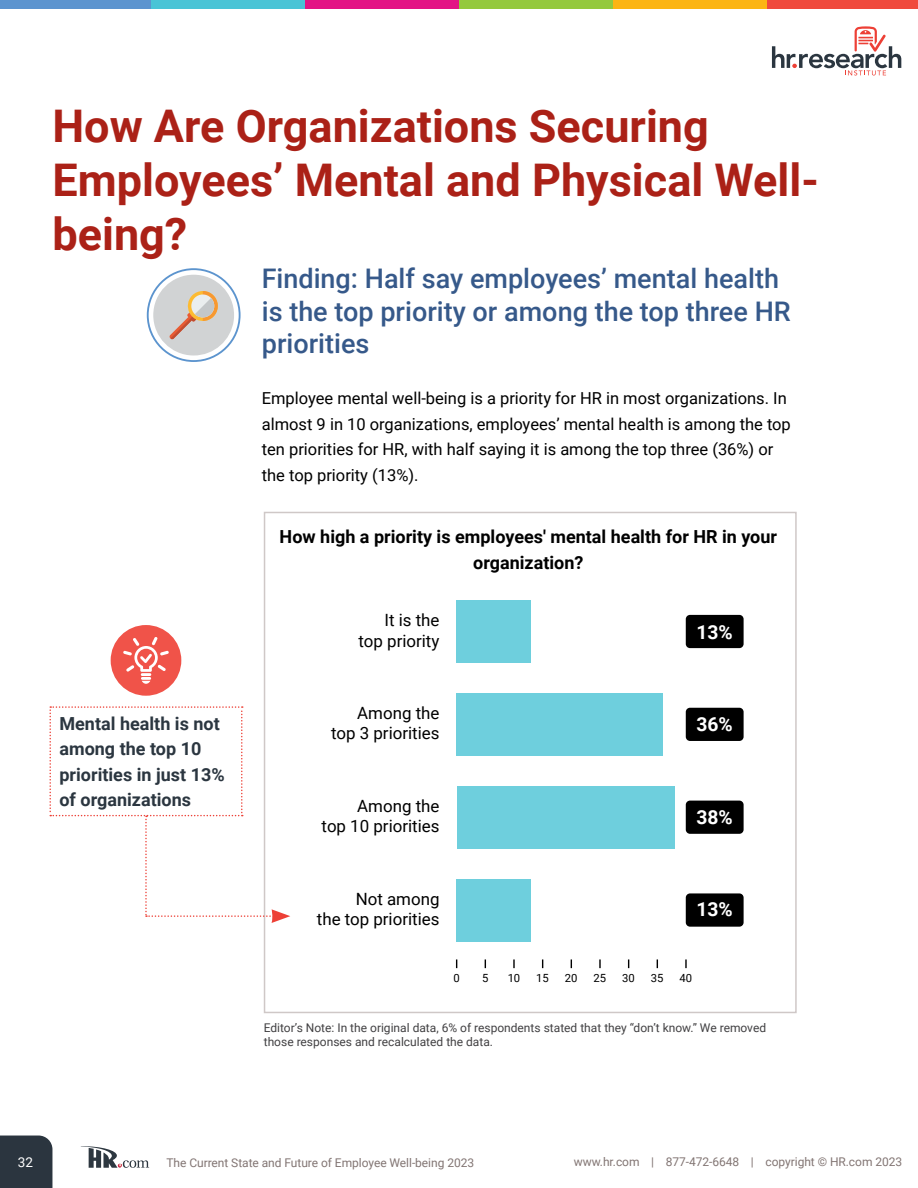
<style>
.page{position:relative;width:918px;height:1188px;background:#fff}
.page>*{position:absolute;margin:0;border:0;box-sizing:border-box;transform-origin:0 0}
.t1{font:700 45px/54px "Roboto";color:#ab2117}
.t2{font:500 27px/32.4px "Roboto";color:#36598a}
.t3{font:700 19.35px "Roboto";color:#fff}
.t4{font:700 18px/25.5px "Roboto";color:#2b3640}
.t5{font:700 18px/25.5px "Roboto";color:#000;text-align:center}
.t6{font:16.95px/20.2px "Roboto";color:#000;text-align:right}
.t7{font:16.5px/25.5px "Roboto";color:#000}
.t8{font:13.5px "Roboto";color:#fff}
.t9{font:12px/14.4px "Roboto";color:#414042}
.t10{font:12px "Roboto";letter-spacing:-.005em;color:#827573}
.t11{font:11.25px "Roboto";color:#000}
</style>
<div class="page">
<div style="left:0;top:1136px;width:52px;height:52px;background:#2b353f"></div>
<svg style="left:81px;top:1146px;width:68px;height:22px"></svg>
<div style="left:111px;top:625px;width:70px;height:71px;background:#f05349;border-radius:50%"></div>
<svg style="left:123px;top:637px;width:46px;height:47px"></svg>
<svg style="left:513px;top:959px;width:2px;height:9px"></svg>
<svg style="left:599px;top:959px;width:2px;height:9px"></svg>
<svg style="left:685px;top:959px;width:2px;height:9px"></svg>
<div style="left:457px;top:879px;width:74px;height:62px;background:#6ecfdd"></div>
<div style="left:457px;top:786px;width:218px;height:62px;background:#6ecfdd"></div>
<div style="left:457px;top:693px;width:206px;height:63px;background:#6ecfdd"></div>
<div style="left:457px;top:600px;width:74px;height:63px;background:#6ecfdd"></div>
<div style="left:686px;top:801px;width:58px;height:33px;background:#000;border-radius:4px"></div>
<div style="left:686px;top:708px;width:58px;height:33px;background:#000;border-radius:4px"></div>
<div style="left:686px;top:615px;width:58px;height:33px;background:#000;border-radius:4px"></div>
<div style="left:686px;top:893px;width:58px;height:34px;background:#000;border-radius:4px"></div>
<div style="left:264px;top:512px;width:533px;height:501px;border:2px solid #cfc8c7"></div>
<svg style="left:49px;top:706px;width:241px;height:217px"></svg>
<div style="left:147px;top:268px;width:94px;height:94px;border:2px solid #5c94ce;border-radius:50%"></div>
<svg style="left:153px;top:275px;width:81px;height:81px"></svg>
<div style="left:0;top:0;width:151px;height:9px;background:#5c94cf"></div>
<div style="left:151px;top:0;width:154px;height:9px;background:#4ac4d6"></div>
<div style="left:305px;top:0;width:154px;height:9px;background:#e31485"></div>
<div style="left:459px;top:0;width:154px;height:9px;background:#94c93d"></div>
<div style="left:613px;top:0;width:154px;height:9px;background:#fcb514"></div>
<div style="left:767px;top:0;width:151px;height:9px;background:#f04a3d"></div>
<svg style="left:772px;top:26px;width:129px;height:50px"></svg>
<h1 class="t1" style="left:52px;top:97px;width:768px">How Are Organizations Securing<br>Employees’ Mental and Physical Well&shy;being?</h1>
<h2 class="t2" style="left:262px;top:262px;width:530px">Finding: Half say employees’ mental health is the top priority or among the top three HR priorities</h2>
<p class="t7" style="left:262px;top:385px;width:531px">Employee mental well-being is a priority for HR in most organizations. In almost 9 in 10 organizations, employees’ mental health is among the top ten priorities for HR, with half saying it is among the top three (36%) or the top priority (13%).</p>
<p class="t5" style="left:280px;top:524px;width:499px">How high a priority is employees' mental health for HR in your organization?</p>
<p class="t4" style="left:59px;top:710px;width:167px">Mental health is not among the top 10 priorities in just 13% of organizations</p>
<p class="t6" style="left:359px;top:610px;width:82px">It is the top priority</p>
<p class="t6" style="left:331px;top:702px;width:110px">Among the top 3 priorities</p>
<p class="t6" style="left:322px;top:795px;width:119px">Among the<br>top 10 priorities</p>
<p class="t3" style="left:697px;top:618px;width:38px">13%</p>
<p class="t3" style="left:697px;top:711px;width:38px">36%</p>
<p class="t3" style="left:697px;top:804px;width:38px">38%</p>
<p class="t6" style="left:317px;top:888px;width:124px">Not among<br>the top priorities</p>
<p class="t3" style="left:697px;top:895px;width:38px">13%</p>
<p class="t11" style="left:454px;top:970px;width:8px">0</p>
<p class="t11" style="left:482px;top:970px;width:8px">5</p>
<p class="t11" style="left:508px;top:970px;width:14px">10</p>
<p class="t11" style="left:536px;top:970px;width:14px">15</p>
<p class="t11" style="left:565px;top:970px;width:14px">20</p>
<p class="t11" style="left:594px;top:970px;width:14px">25</p>
<p class="t11" style="left:622px;top:970px;width:14px">30</p>
<p class="t11" style="left:651px;top:970px;width:14px">35</p>
<p class="t11" style="left:680px;top:970px;width:14px">40</p>
<p class="t9" style="left:264px;top:1020px;width:504px">Editor’s Note: In the original data, 6% of respondents stated that they “don’t know.” We removed those responses and recalculated the data.</p>
<p class="t8" style="left:18px;top:1153px;width:17px">32</p>
<p class="t10" style="left:166px;top:1155px;width:309px">The Current State and Future of Employee Well-being 2023</p>
<p class="t10" style="left:574px;top:1153px;width:330px">www.hr.com | 877-472-6648 | copyright © HR.com 2023</p>
</div>
